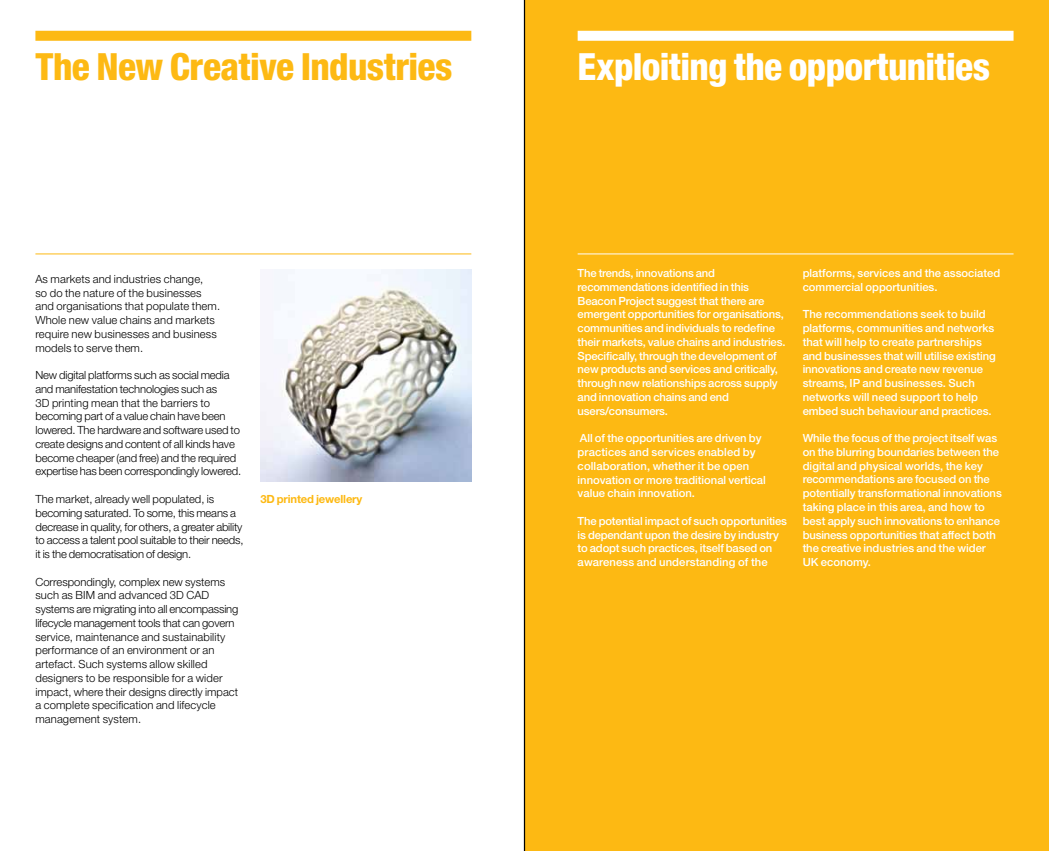
<style>
.page{position:relative;width:1049px;height:851px;background:#fff}
.page>*{position:absolute;margin:0;border:0;box-sizing:border-box;transform-origin:0 0}
.t1{font:800 condensed 37.5px "Helvetica Neue LT";letter-spacing:-.015em;color:#fff}
.t2{font:800 condensed 37.5px "Helvetica Neue LT";letter-spacing:-.015em;color:#fdb913}
.t3{font:500 11.25px/13.8px "Helvetica Neue LT";letter-spacing:-.01em;color:#fff}
.t4{font:300 11.25px/13.8px "Helvetica Neue LT";color:#000}
.t5{font:700 11.25px "Helvetica Neue LT";letter-spacing:-.015em;color:#fdb913}
</style>
<div class="page">
<div style="left:524px;top:0;width:525px;height:850px;background:#fdb913"></div>
<div style="left:35px;top:31px;width:436px;height:10px;background:#fdb913"></div>
<hr style="left:35px;top:253px;width:436px;height:1px;background:#fdb913">
<img style="left:260px;top:269px;width:211px;height:212px">
<div style="left:578px;top:31px;width:435px;height:10px;background:#fff"></div>
<hr style="left:578px;top:253px;width:435px;height:1px;background:#fff">
<hr style="left:524px;top:0;width:1px;height:850px;background:#000">
<h1 class="t2" style="left:35px;top:43px;width:419px">The New Creative Industries</h1>
<p class="t4" style="left:35px;top:272px;width:186px">As markets and industries change,<br>so do the nature of the businesses and organisations that populate them.<br>Whole new value chains and markets require new businesses and business models to serve them.</p>
<p class="t4" style="left:35px;top:368px;width:207px">New digital platforms such as social media and manifestation technologies such as<br>3D printing mean that the barriers to becoming part of a value chain have been lowered. The hardware and software used to create designs and content of all kinds have become cheaper (and free) and the required expertise has been correspondingly lowered.</p>
<p class="t4" style="left:35px;top:492px;width:210px">The market, already well populated, is becoming saturated. To some, this means a decrease in quality, for others, a greater ability to access a talent pool suitable to their needs, it is the democratisation of design.</p>
<p class="t4" style="left:35px;top:574px;width:204px">Correspondingly, complex new systems such as BIM and advanced 3D CAD systems are migrating into all encompassing lifecycle management tools that can govern service, maintenance and sustainability performance of an environment or an artefact. Such systems allow skilled designers to be responsible for a wider impact, where their designs directly impact a complete specification and lifecycle management system.</p>
<p class="t5" style="left:260px;top:492px;width:103px">3D printed jewellery</p>
<h1 class="t1" style="left:578px;top:43px;width:414px">Exploiting the opportunities</h1>
<p class="t3" style="left:578px;top:266px;width:209px">The trends, innovations and recommendations identified in this Beacon Project suggest that there are emergent opportunities for organisations, communities and individuals to redefine their markets, value chains and industries.<br>Specifically, through the development of new products and services and critically, through new relationships across supply and innovation chains and end users/consumers.</p>
<p class="t3" style="left:578px;top:431px;width:190px">All of the opportunities are driven by practices and services enabled by collaboration, whether it be open innovation or more traditional vertical value chain innovation.</p>
<p class="t3" style="left:578px;top:513px;width:211px">The potential impact of such opportunities is dependant upon the desire by industry to adopt such practices, itself based on awareness and understanding of the</p>
<p class="t3" style="left:803px;top:266px;width:199px">platforms, services and the associated commercial opportunities.</p>
<p class="t3" style="left:803px;top:307px;width:195px">The recommendations seek to build platforms, communities and networks that will help to create partnerships and businesses that will utilise existing innovations and create new revenue streams, IP and businesses. Such networks will need support to help embed such behaviour and practices.</p>
<p class="t3" style="left:803px;top:431px;width:201px">While the focus of the project itself was on the blurring boundaries between the digital and physical worlds, the key recommendations are focused on the potentially transformational innovations taking place in this area, and how to best apply such innovations to enhance business opportunities that affect both the creative industries and the wider UK economy.</p>
</div>
